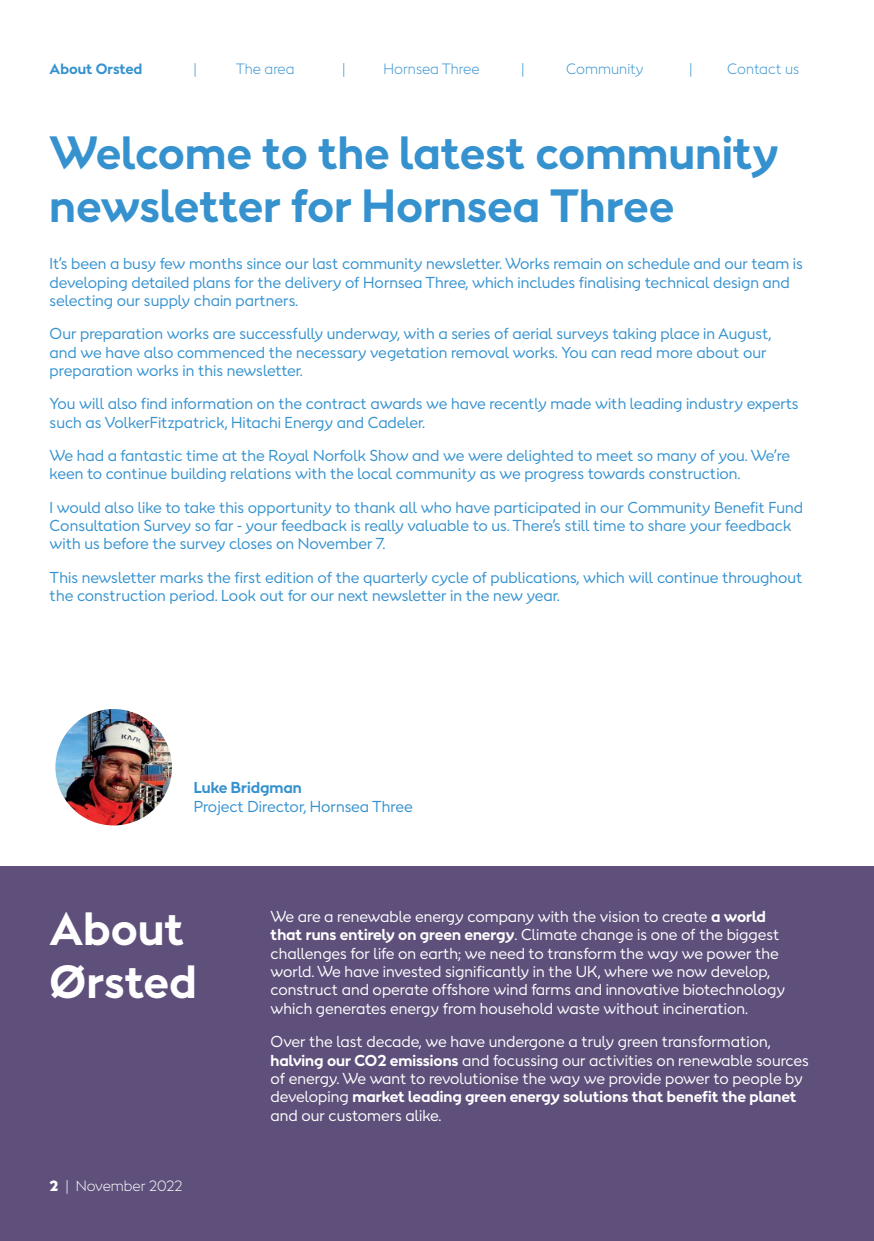
<style>
.page{position:relative;width:874px;height:1241px;background:#fff}
.page>*{position:absolute;margin:0;border:0;box-sizing:border-box;transform-origin:0 0}
.headline{font:700 43.75px/52.5px "Orsted Sans";color:#3592cf}
.headline-2{font:700 43.75px/52.5px "Orsted Sans";color:#fff}
.body{font:14.88px/18.4px "Orsted Sans";color:#3592cf}
.body-2{font:14.88px/18.4px "Orsted Sans";color:#fff}
.body-3{font:700 14.88px "Orsted Sans";color:#3592cf}
.t1{font:300 14px "Orsted Sans";color:#3592cf}
.t2{font:300 14px "Orsted Sans";color:#fff}
.t3{font:700 14px "Orsted Sans";color:#3592cf}
.s1{font-weight:900}
.s2{font-weight:700}
</style>
<div class="page">
<div style="left:0;top:865px;width:873px;height:375px;background:#5e507b"></div>
<img style="left:55px;top:709px;width:117px;height:116px;border-radius:58px">
<p class="t3" style="left:50px;top:60px;width:94px">About Orsted</p>
<p class="t1" style="left:193px;top:60px;width:5px">|</p>
<p class="t1" style="left:236px;top:60px;width:60px">The area</p>
<p class="t1" style="left:342px;top:60px;width:5px">|</p>
<p class="t1" style="left:383px;top:60px;width:97px">Hornsea Three</p>
<p class="t1" style="left:520px;top:60px;width:5px">|</p>
<p class="t1" style="left:566px;top:60px;width:79px">Community</p>
<p class="t1" style="left:689px;top:60px;width:5px">|</p>
<p class="t1" style="left:726px;top:60px;width:74px">Contact us</p>
<p class="headline" style="left:50px;top:127px;width:730px">Welcome to the latest community newsletter for Hornsea Three</p>
<p class="body" style="left:50px;top:254px;width:754px">It’s been a busy few months since our last community newsletter. Works remain on schedule and our team is developing detailed plans for the delivery of Hornsea Three, which includes finalising technical design and selecting our supply chain partners.</p>
<p class="body" style="left:50px;top:324px;width:723px">Our preparation works are successfully underway, with a series of aerial surveys taking place in August, and we have also commenced the necessary vegetation removal works. You can read more about our preparation works in this newsletter.</p>
<p class="body" style="left:50px;top:394px;width:750px">You will also find information on the contract awards we have recently made with leading industry experts such as VolkerFitzpatrick, Hitachi Energy and Cadeler.</p>
<p class="body" style="left:50px;top:446px;width:741px">We had a fantastic time at the Royal Norfolk Show and we were delighted to meet so many of you. We’re keen to continue building relations with the local community as we progress towards construction.</p>
<p class="body" style="left:50px;top:498px;width:754px">I would also like to take this opportunity to thank all who have participated in our Community Benefit Fund<br>Consultation Survey so far - your feedback is really valuable to us. There’s still time to share your feedback with us before the survey closes on November 7.</p>
<p class="body" style="left:50px;top:568px;width:754px">This newsletter marks the first edition of the quarterly cycle of publications, which will continue throughout the construction period. Look out for our next newsletter in the new year.</p>
<p class="body-3" style="left:193px;top:777px;width:109px">Luke Bridgman</p>
<p class="body" style="left:193px;top:796px;width:220px">Project Director, Hornsea Three</p>
<p class="headline-2" style="left:50px;top:903px;width:148px">About<br>Ørsted</p>
<p class="t2" style="left:50px;top:1175px;width:134px"><span class="s1">2</span> | November 2022</p>
<p class="body-2" style="left:270px;top:907px;width:515px">We are a renewable energy company with the vision to create <span class="s2">a world that runs entirely on green energy</span>. Climate change is one of the biggest challenges for life on earth; we need to transform the way we power the world. We have invested significantly in the UK, where we now develop, construct and operate offshore wind farms and innovative biotechnology which generates energy from household waste without incineration.</p>
<p class="body-2" style="left:270px;top:1032px;width:539px">Over the last decade, we have undergone a truly green transformation, <span class="s2">halving our CO2 emissions</span> and focussing our activities on renewable sources of energy. We want to revolutionise the way we provide power to people by developing <span class="s2">market leading green energy solutions that benefit the planet </span>and our customers alike.</p>
</div>
